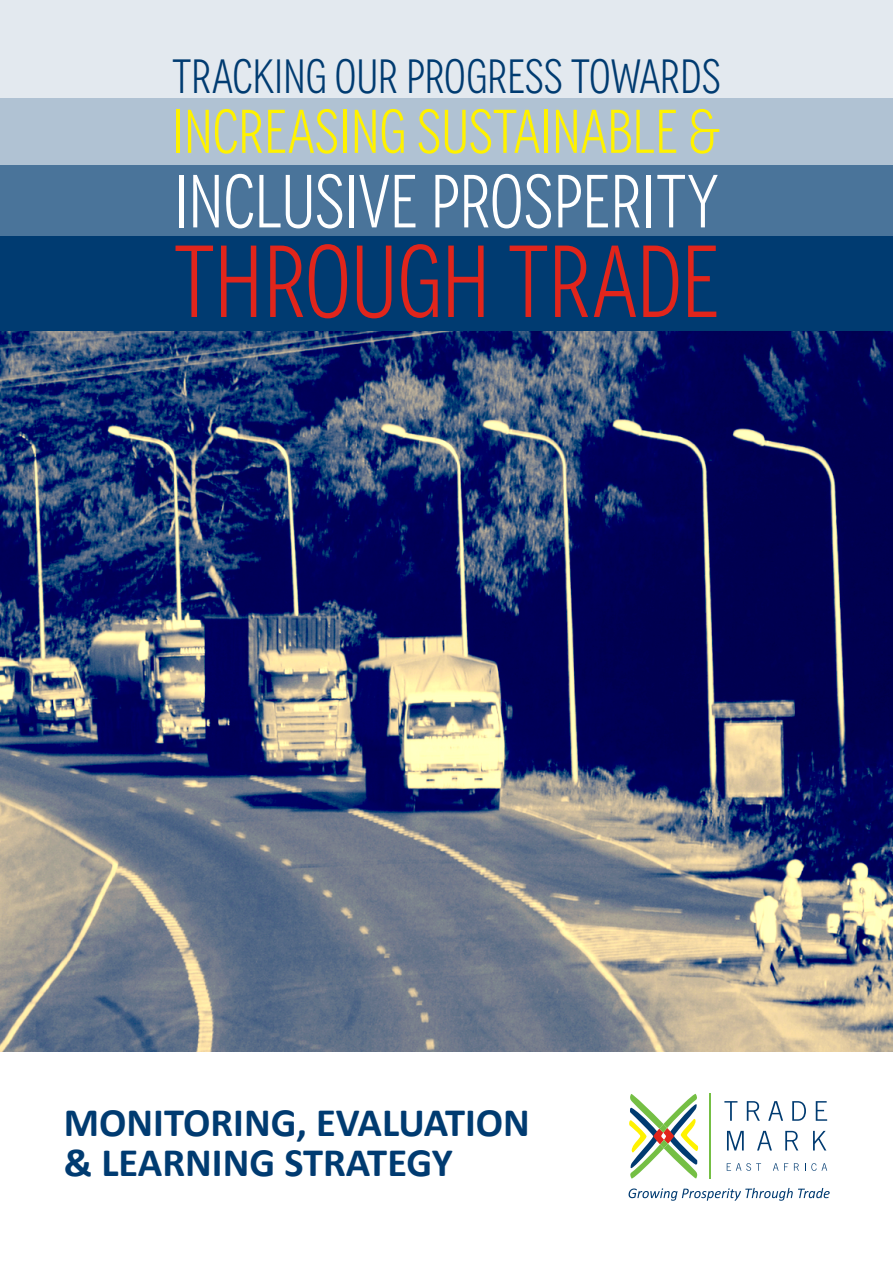
<style>
.page{position:relative;width:893px;height:1263px;background:#fff}
.page>*{position:absolute;margin:0;border:0;box-sizing:border-box;transform-origin:0 0}
.t1{font:102px "Novecentocondensed";letter-spacing:-.01em;color:#e1251b}
.t2{font:75px "Novecentocondensed";color:#fff}
.t3{font:61.5px "Novecentocondensed";letter-spacing:-.005em;color:#fff200}
.t4{font:48px "Novecentocondensed";letter-spacing:-.005em;color:#003b71}
.t5{font:700 40.5px/39.2px "Calibri";color:#003b71}
</style>
<div class="page">
<img style="left:0;top:331px;width:893px;height:721px">
<hr style="left:710px;top:1093px;width:1px;height:85px;background:#75bf44">
<svg style="left:724px;top:1101px;width:13px;height:20px"></svg>
<svg style="left:747px;top:1101px;width:13px;height:20px"></svg>
<svg style="left:768px;top:1101px;width:15px;height:20px"></svg>
<svg style="left:792px;top:1101px;width:14px;height:20px"></svg>
<svg style="left:816px;top:1101px;width:11px;height:20px"></svg>
<svg style="left:727px;top:1131px;width:17px;height:19px"></svg>
<svg style="left:757px;top:1131px;width:15px;height:19px"></svg>
<svg style="left:785px;top:1131px;width:13px;height:19px"></svg>
<svg style="left:813px;top:1131px;width:13px;height:19px"></svg>
<svg style="left:727px;top:1163px;width:34px;height:8px"></svg>
<svg style="left:773px;top:1163px;width:15px;height:8px"></svg>
<svg style="left:794px;top:1163px;width:5px;height:8px"></svg>
<svg style="left:805px;top:1163px;width:22px;height:8px"></svg>
<svg style="left:629px;top:1093px;width:70px;height:86px"></svg>
<svg style="left:660px;top:1140px;width:8px;height:8px"></svg>
<svg style="left:659px;top:1124px;width:8px;height:9px"></svg>
<svg style="left:629px;top:1188px;width:201px;height:13px"></svg>
<div style="left:0;top:0;width:893px;height:194px;background:#e3e9ef"></div>
<div style="left:0;top:98px;width:893px;height:179px;background:#b0c2d3"></div>
<div style="left:0;top:166px;width:893px;height:165px;background:#4a749a"></div>
<div style="left:0;top:236px;width:893px;height:95px;background:#003b71"></div>
<p class="t4" style="left:172px;top:49px;width:550px">TRACKING OUR PROGRESS TOWARDS</p>
<h3 class="t3" style="left:172px;top:96px;width:550px">INCREASING SUSTAINABLE &amp;</h3>
<h2 class="t2" style="left:174px;top:158px;width:547px">INCLUSIVE PROSPERITY</h2>
<h1 class="t1" style="left:174px;top:223px;width:547px">THROUGH TRADE</h1>
<p class="t5" style="left:64px;top:1102px;width:468px">MONITORING, EVALUATION &amp; LEARNING STRATEGY</p>
</div>
